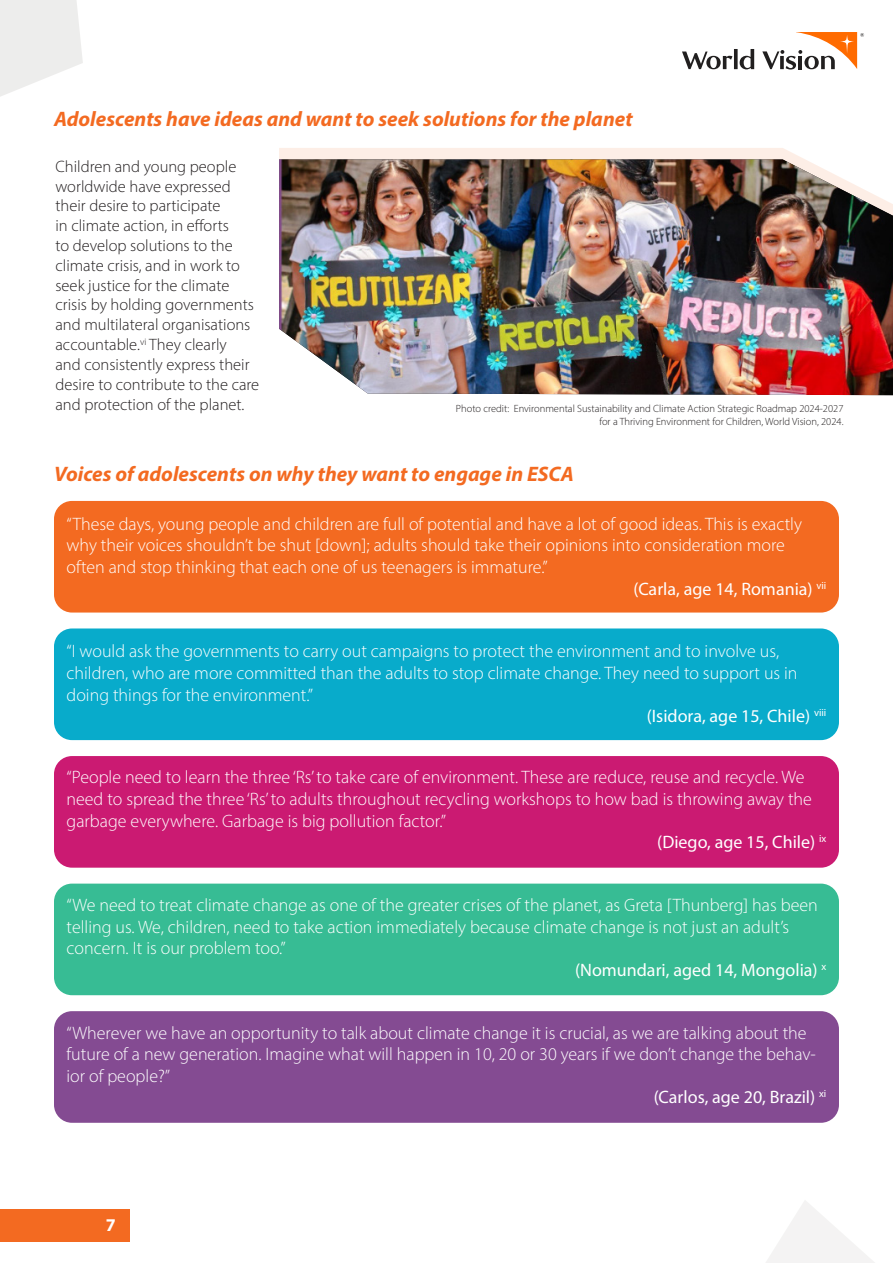
<style>
.page{position:relative;width:893px;height:1263px;background:#fff}
.page>*{position:absolute;margin:0;border:0;box-sizing:border-box;transform-origin:0 0}
.t1{font:italic 700 21px "Myriad Pro";color:#f36a21}
.t2{font:300 18px/21.6px "Myriad Pro";color:#fff}
.t3{font:18px "Myriad Pro";color:#fff}
.t4{font:700 18px "Myriad Pro";color:#fff}
.t5{font:300 16.5px/19.8px "Myriad Pro";color:#231f20}
.t6{font:300 10.5px "Myriad Pro";color:#231f20}
</style>
<div class="page">
<svg style="left:682px;top:32px;width:182px;height:38px"></svg>
<div style="left:279px;top:148px;width:525px;height:11px;background:#fdeee6"></div>
<div style="left:0;top:1209px;width:130px;height:32px;background:#f36a21"></div>
<img style="left:279px;top:159px;width:614px;height:236px">
<svg style="left:0;top:0;width:83px;height:97px"></svg>
<svg style="left:766px;top:1201px;width:108px;height:62px"></svg>
<div style="left:54px;top:501px;width:785px;height:111px;background:#f36a21;border-radius:18px"></div>
<div style="left:54px;top:628px;width:785px;height:112px;background:#08abcb;border-radius:18px"></div>
<div style="left:54px;top:756px;width:785px;height:112px;background:#cb1a72;border-radius:18px"></div>
<div style="left:54px;top:884px;width:785px;height:111px;background:#37bc94;border-radius:18px"></div>
<div style="left:54px;top:1011px;width:785px;height:112px;background:#844b92;border-radius:18px"></div>
<p class="t1" style="left:54px;top:105px;width:580px">Adolescents have ideas and want to seek solutions for the planet</p>
<p class="t5" style="left:56px;top:156px;width:205px">Children and young people worldwide have expressed their desire to participate<br>in climate action, in efforts<br>to develop solutions to the climate crisis, and in work to seek justice for the climate crisis by holding governments and multilateral organisations accountable.<sup>vi</sup> They clearly<br>and consistently express their desire to contribute to the care and protection of the planet.</p>
<p class="t6" style="left:456px;top:402px;width:389px">Photo credit: Environmental Sustainability and Climate Action Strategic Roadmap 2024-2027</p>
<p class="t6" style="left:599px;top:415px;width:246px">for a Thriving Environment for Children, World Vision, 2024.</p>
<p class="t1" style="left:54px;top:460px;width:521px">Voices of adolescents on why they want to engage in ESCA</p>
<p class="t2" style="left:67px;top:513px;width:737px">“These days, young people and children are full of potential and have a lot of good ideas. This is exactly why their voices shouldn’t be shut [down]; adults should take their opinions into consideration more often and stop thinking that each one of us teenagers is immature.”</p>
<p class="t3" style="left:633px;top:577px;width:194px">(Carla, age 14, Romania) <sup>vii</sup></p>
<p class="t2" style="left:67px;top:640px;width:733px">“I would ask the governments to carry out campaigns to protect the environment and to involve us, children, who are more committed than the adults to stop climate change. They need to support us in doing things for the environment.”</p>
<p class="t3" style="left:647px;top:705px;width:181px">(Isidora, age 15, Chile) <sup>viii</sup></p>
<p class="t2" style="left:67px;top:766px;width:747px">“People need to learn the three ‘Rs’ to take care of environment. These are reduce, reuse and recycle. We need to spread the three ‘Rs’ to adults throughout recycling workshops to how bad is throwing away the garbage everywhere. Garbage is big pollution factor.”</p>
<p class="t3" style="left:657px;top:831px;width:171px">(Diego, age 15, Chile) <sup>ix</sup></p>
<p class="t2" style="left:67px;top:894px;width:753px">“We need to treat climate change as one of the greater crises of the planet, as Greta [Thunberg] has been telling us. We, children, need to take action immediately because climate change is not just an adult’s concern. It is our problem too.”</p>
<p class="t3" style="left:575px;top:958px;width:253px">(Nomundari, aged 14, Mongolia) <sup>x</sup></p>
<p class="t2" style="left:67px;top:1021px;width:751px">“Wherever we have an opportunity to talk about climate change it is crucial, as we are talking about the future of a new generation. Imagine what will happen in 10, 20 or 30 years if we don’t change the behav&shy;ior of people?”</p>
<p class="t3" style="left:654px;top:1086px;width:174px">(Carlos, age 20, Brazil) <sup>xi</sup></p>
<p class="t4" style="left:95px;top:1213px;width:22px">77</p>
</div>
